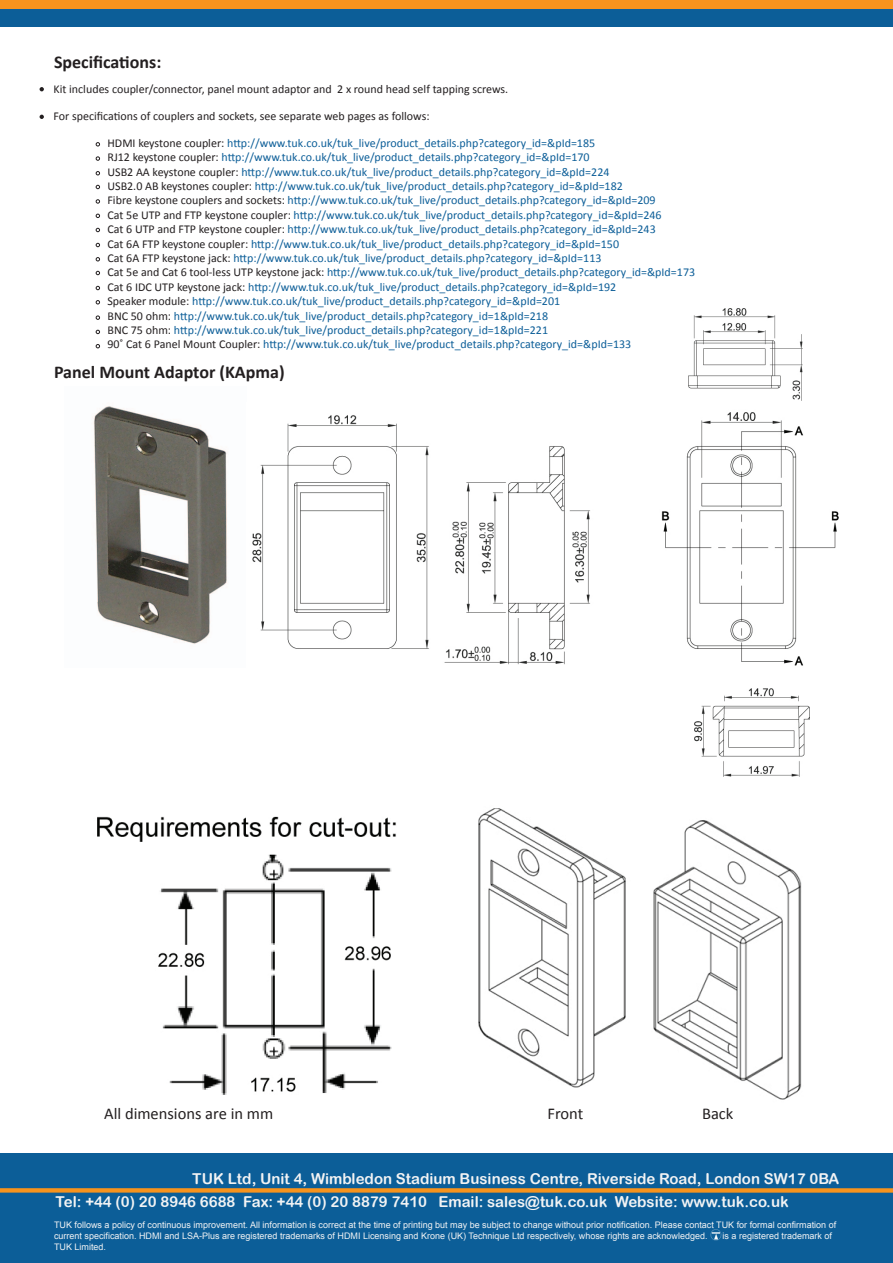
<style>
.page{position:relative;width:893px;height:1263px;background:#fff}
.page>*{position:absolute;margin:0;border:0;box-sizing:border-box;transform-origin:0 0}
.t1{font:700 18px "Calibri";color:#231f20}
.t2{font:16.5px "Calibri";color:#231f20}
.t3{font:15px/23.1px "Arial Rounded MT Bold";color:#f2f3f4}
.t4{font:12px/14.4px "Calibri";color:#0c5e98}
.t5{font:12px "Calibri";color:#231f20}
.t6{font:9px/10.8px "Arial";color:#f2f3f4}
.s1{color:#231f20}
</style>
<div class="page">
<div style="left:0;top:9px;width:893px;height:17px;background:#0c5e98"></div>
<div style="left:0;top:0;width:893px;height:9px;background:#f7931d"></div>
<div style="left:0;top:1154px;width:893px;height:109px;background:#0c5e98"></div>
<div style="left:0;top:1188px;width:893px;height:5px;background:#f7931d"></div>
<svg style="left:711px;top:1230px;width:10px;height:10px"></svg>
<svg style="left:96px;top:142px;width:4px;height:4px"></svg>
<svg style="left:96px;top:171px;width:4px;height:4px"></svg>
<svg style="left:96px;top:185px;width:4px;height:4px"></svg>
<svg style="left:96px;top:214px;width:4px;height:4px"></svg>
<svg style="left:96px;top:228px;width:4px;height:4px"></svg>
<svg style="left:96px;top:243px;width:4px;height:4px"></svg>
<svg style="left:96px;top:257px;width:4px;height:4px"></svg>
<svg style="left:96px;top:271px;width:4px;height:4px"></svg>
<svg style="left:96px;top:286px;width:4px;height:4px"></svg>
<svg style="left:96px;top:300px;width:4px;height:4px"></svg>
<svg style="left:96px;top:316px;width:4px;height:4px"></svg>
<svg style="left:96px;top:330px;width:4px;height:4px"></svg>
<svg style="left:96px;top:344px;width:4px;height:4px"></svg>
<svg style="left:40px;top:87px;width:4px;height:4px"></svg>
<svg style="left:40px;top:115px;width:4px;height:4px"></svg>
<img style="left:92px;top:406px;width:135px;height:238px">
<img style="left:252px;top:412px;width:587px;height:254px">
<img style="left:688px;top:309px;width:114px;height:91px">
<img style="left:694px;top:688px;width:115px;height:88px">
<img style="left:97px;top:816px;width:299px;height:279px">
<img style="left:478px;top:808px;width:148px;height:280px">
<img style="left:653px;top:820px;width:149px;height:280px">
<p class="t1" style="left:54px;top:50px;width:109px">Specifications:</p>
<p class="t5" style="left:53px;top:81px;width:456px">Kit includes coupler/connector, panel mount adaptor and 2 x round head self tapping screws.</p>
<p class="t5" style="left:53px;top:108px;width:378px">For specifications of couplers and sockets, see separate web pages as follows:</p>
<p class="t4" style="left:107px;top:136px;width:589px"><span class="s1">HDMI keystone coupler:</span> http://www.tuk.co.uk/tuk_live/product_details.php?category_id=&amp;pId=185<br><span class="s1">RJ12 keystone coupler:</span> http://www.tuk.co.uk/tuk_live/product_details.php?category_id=&amp;pId=170<br><span class="s1">USB2 AA keystone coupler:</span> http://www.tuk.co.uk/tuk_live/product_details.php?category_id=&amp;pId=224<br><span class="s1">USB2.0 AB keystones coupler:</span> http://www.tuk.co.uk/tuk_live/product_details.php?category_id=&amp;pId=182<br><span class="s1">Fibre keystone couplers and sockets:</span> http://www.tuk.co.uk/tuk_live/product_details.php?category_id=&amp;pId=209<br><span class="s1">Cat 5e UTP and FTP keystone coupler:</span> http://www.tuk.co.uk/tuk_live/product_details.php?category_id=&amp;pId=246<br><span class="s1">Cat 6 UTP and FTP keystone coupler:</span> http://www.tuk.co.uk/tuk_live/product_details.php?category_id=&amp;pId=243<br><span class="s1">Cat 6A FTP keystone coupler:</span> http://www.tuk.co.uk/tuk_live/product_details.php?category_id=&amp;pId=150<br><span class="s1">Cat 6A FTP keystone jack:</span> http://www.tuk.co.uk/tuk_live/product_details.php?category_id=&amp;pId=113<br><span class="s1">Cat 5e and Cat 6 tool-less UTP keystone jack:</span> http://www.tuk.co.uk/tuk_live/product_details.php?category_id=&amp;pId=173<br><span class="s1">Cat 6 IDC UTP keystone jack:</span> http://www.tuk.co.uk/tuk_live/product_details.php?category_id=&amp;pId=192<br><span class="s1">Speaker module:</span> http://www.tuk.co.uk/tuk_live/product_details.php?category_id=&amp;pId=201<br><span class="s1">BNC 50 ohm:</span> http://www.tuk.co.uk/tuk_live/product_details.php?category_id=1&amp;pId=218<br><span class="s1">BNC 75 ohm:</span> http://www.tuk.co.uk/tuk_live/product_details.php?category_id=1&amp;pId=221<br><span class="s1">90˚ Cat 6 Panel Mount Coupler:</span> http://www.tuk.co.uk/tuk_live/product_details.php?category_id=&amp;pId=133</p>
<p class="t1" style="left:54px;top:360px;width:232px">Panel Mount Adaptor (KApma)</p>
<p class="t2" style="left:104px;top:1103px;width:171px">All dimensions are in mm</p>
<p class="t2" style="left:547px;top:1103px;width:37px">Front</p>
<p class="t2" style="left:702px;top:1103px;width:33px">Back</p>
<p class="t3" style="left:55px;top:1166px;width:785px;text-indent:137px">TUK Ltd, Unit 4, Wimbledon Stadium Business Centre, Riverside Road, London SW17 0BA<br>Tel: +44 (0) 20 8946 6688 Fax: +44 (0) 20 8879 7410 Email: sales@tuk.co.uk Website: www.tuk.co.uk</p>
<p class="t6" style="left:54px;top:1220px;width:784px">TUK follows a policy of continuous improvement. All information is correct at the time of printing but may be subject to change without prior notification. Please contact TUK for formal confirmation of current specification. HDMI and LSA-Plus are registered trademarks of HDMI Licensing and Krone (UK) Technique Ltd respectively, whose rights are acknowledged.</p>
<p class="t6" style="left:722px;top:1230px;width:111px">is a registered trademark of</p>
<p class="t6" style="left:54px;top:1241px;width:54px">TUK Limited.</p>
</div>
